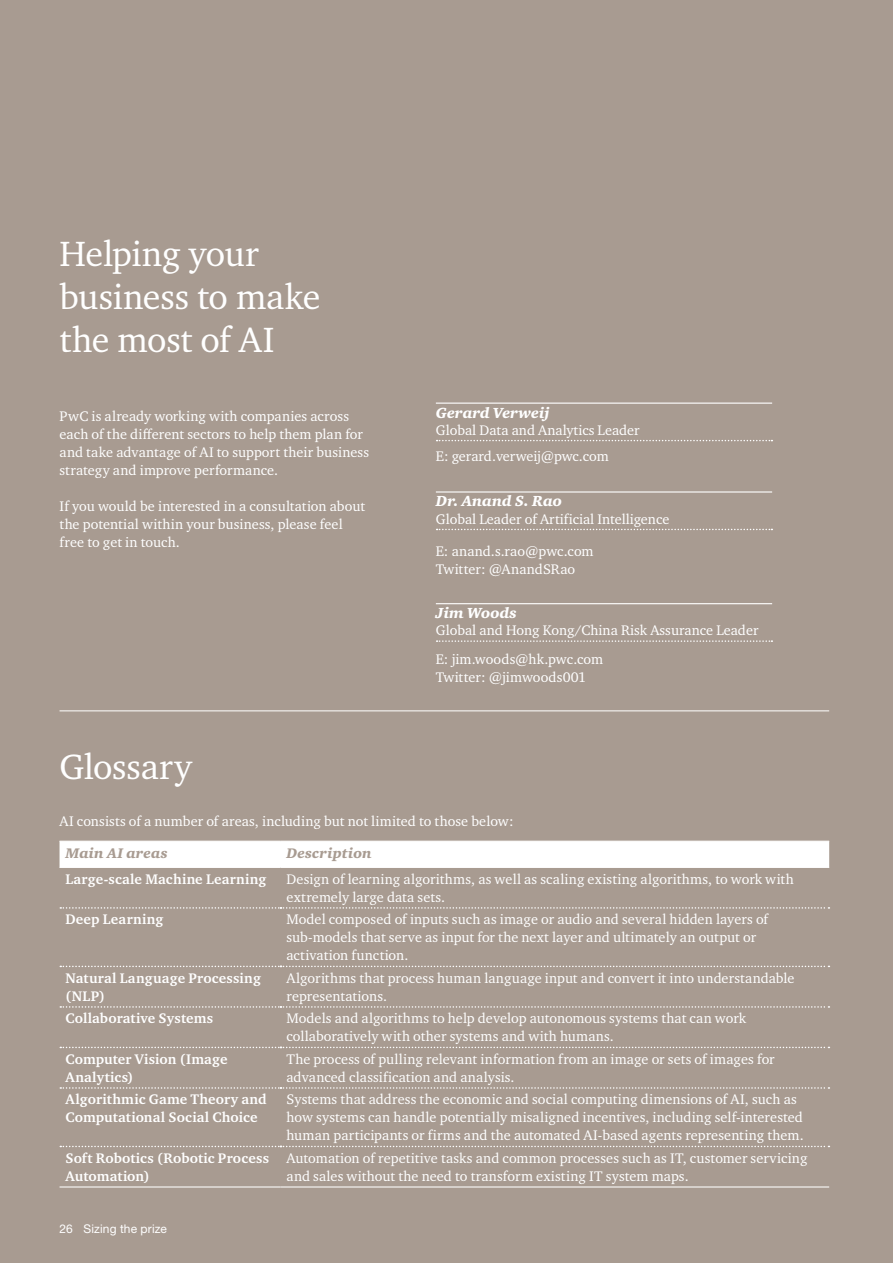
<style>
.page{position:relative;width:893px;height:1263px;background:#a89b91}
.page>*{position:absolute;margin:0;border:0;box-sizing:border-box;transform-origin:0 0}
.t1{font:36px/43.2px "Charter ITC Std";letter-spacing:-.01em;color:#fff}
.t2{font:italic 900 15px "Charter ITC Std";color:#fff}
.t3{font:14.25px/18px "Charter ITC Std";letter-spacing:.005em;color:#fff}
.t4{font:700 14.25px/18px "Charter ITC Std";letter-spacing:.015em;color:#fff}
.t5{font:italic 900 14.25px "Charter ITC Std";letter-spacing:.015em;color:#a89b91}
.t6{font:12px "Helvetica Neue LTW1 G";letter-spacing:.01em;color:#fff}
</style>
<div class="page">
<hr style="left:60px;top:710px;width:769px;height:1px;background:#fff">
<div style="left:60px;top:842px;width:769px;height:25px;background:#fff"></div>
<svg style="left:60px;top:907px;width:769px;height:2px"></svg>
<svg style="left:60px;top:966px;width:769px;height:1px"></svg>
<svg style="left:60px;top:1006px;width:769px;height:2px"></svg>
<svg style="left:60px;top:1047px;width:769px;height:1px"></svg>
<svg style="left:60px;top:1087px;width:769px;height:2px"></svg>
<svg style="left:60px;top:1146px;width:769px;height:1px"></svg>
<hr style="left:60px;top:841px;width:220px;height:1px;background:#fff">
<hr style="left:280px;top:841px;width:549px;height:1px;background:#fff">
<hr style="left:60px;top:867px;width:220px;height:1px;background:#fff">
<hr style="left:280px;top:867px;width:549px;height:1px;background:#fff">
<hr style="left:60px;top:1186px;width:220px;height:1px;background:#fff">
<hr style="left:280px;top:1186px;width:549px;height:1px;background:#fff">
<hr style="left:436px;top:603px;width:336px;height:1px;background:#fff">
<svg style="left:437px;top:640px;width:335px;height:2px"></svg>
<hr style="left:436px;top:403px;width:336px;height:1px;background:#fff">
<svg style="left:437px;top:440px;width:335px;height:1px"></svg>
<hr style="left:436px;top:491px;width:336px;height:2px;background:#fff">
<svg style="left:437px;top:529px;width:335px;height:1px"></svg>
<h1 class="t1" style="left:60px;top:231px;width:263px">Helping your business to make the most of AI</h1>
<p class="t3" style="left:60px;top:406px;width:311px">PwC is already working with companies across each of the different sectors to help them plan for and take advantage of AI to support their business strategy and improve performance.</p>
<p class="t3" style="left:60px;top:496px;width:307px">If you would be interested in a consultation about the potential within your business, please feel free to get in touch.</p>
<h1 class="t1" style="left:60px;top:744px;width:134px">Glossary</h1>
<p class="t2" style="left:436px;top:403px;width:115px">Gerard Verweij</p>
<p class="t3" style="left:436px;top:417px;width:205px;line-height:25.8px">Global Data and Analytics Leader<br>E: gerard.verweij@pwc.com</p>
<p class="t2" style="left:436px;top:492px;width:128px">Dr. Anand S. Rao</p>
<p class="t3" style="left:436px;top:509px;width:235px">Global Leader of Artificial Intelligence</p>
<p class="t3" style="left:436px;top:541px;width:159px">E: anand.s.rao@pwc.com<br>Twitter: @AnandSRao</p>
<p class="t2" style="left:436px;top:604px;width:82px">Jim Woods</p>
<p class="t3" style="left:436px;top:616px;width:324px;line-height:28.2px">Global and Hong Kong/China Risk Assurance Leader<br>E: jim.woods@hk.pwc.com</p>
<p class="t3" style="left:436px;top:667px;width:152px">Twitter: @jimwoods001</p>
<p class="t3" style="left:60px;top:811px;width:455px">AI consists of a number of areas, including but not limited to those below:</p>
<p class="t5" style="left:66px;top:844px;width:104px">Main AI areas</p>
<p class="t5" style="left:286px;top:844px;width:87px">Description</p>
<p class="t4" style="left:66px;top:870px;width:202px">Large-scale Machine Learning</p>
<p class="t3" style="left:286px;top:870px;width:509px">Design of learning algorithms, as well as scaling existing algorithms, to work with extremely large data sets.</p>
<p class="t4" style="left:66px;top:910px;width:99px">Deep Learning</p>
<p class="t3" style="left:286px;top:910px;width:483px">Model composed of inputs such as image or audio and several hidden layers of sub-models that serve as input for the next layer and ultimately an output or activation function.</p>
<p class="t4" style="left:66px;top:969px;width:197px">Natural Language Processing (NLP)</p>
<p class="t3" style="left:286px;top:969px;width:509px">Algorithms that process human language input and convert it into understandable representations.</p>
<p class="t4" style="left:66px;top:1009px;width:149px">Collaborative Systems</p>
<p class="t3" style="left:286px;top:1009px;width:461px">Models and algorithms to help develop autonomous systems that can work collaboratively with other systems and with humans.</p>
<p class="t4" style="left:66px;top:1050px;width:164px">Computer Vision (Image<br>Analytics)</p>
<p class="t3" style="left:286px;top:1050px;width:490px">The process of pulling relevant information from an image or sets of images for advanced classification and analysis.</p>
<p class="t4" style="left:66px;top:1090px;width:203px">Algorithmic Game Theory and<br>Computational Social Choice</p>
<p class="t3" style="left:286px;top:1090px;width:519px">Systems that address the economic and social computing dimensions of AI, such as how systems can handle potentially misaligned incentives, including self-interested human participants or firms and the automated AI-based agents representing them.</p>
<p class="t4" style="left:66px;top:1149px;width:205px">Soft Robotics (Robotic Process<br>Automation)</p>
<p class="t3" style="left:286px;top:1149px;width:522px">Automation of repetitive tasks and common processes such as IT, customer servicing and sales without the need to transform existing IT system maps.</p>
<p class="t6" style="left:60px;top:1222px;width:109px">26 Sizing the prize</p>
</div>
